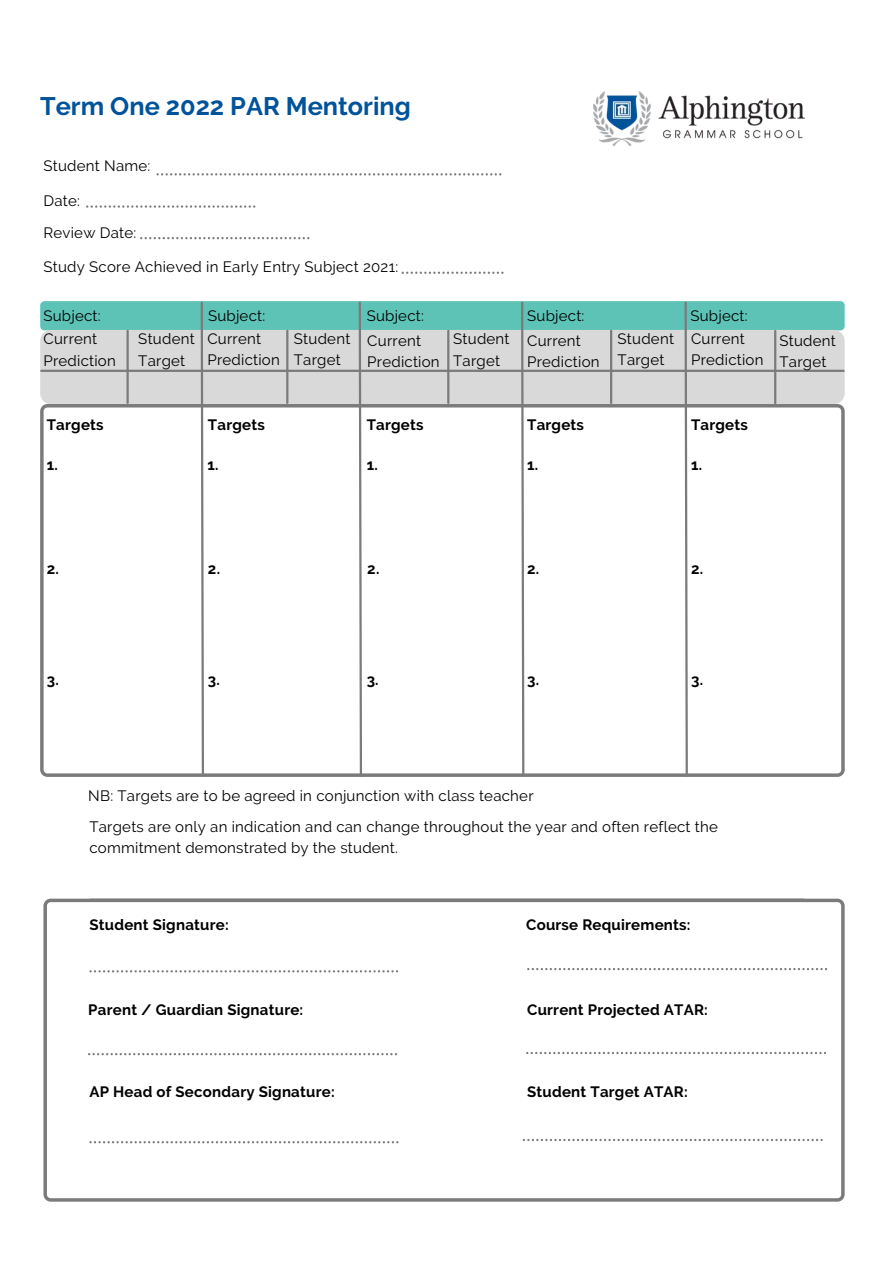
<style>
.page{position:relative;width:894px;height:1264px;background:#fff}
.page>*{position:absolute;margin:0;border:0;box-sizing:border-box;transform-origin:0 0}
.t1{font:700 25.35px "Raleway";color:#00539b}
.t2{font:15px/21.5px "Raleway";letter-spacing:.015em;color:#000}
.t3{font:700 15px "Raleway";letter-spacing:.015em;color:#000}
</style>
<div class="page">
<div style="left:40px;top:301px;width:804px;height:29px;background:#5dc3b6;border-radius:4px"></div>
<div style="left:40px;top:330px;width:804px;height:74px;background:#d9d9d9;border-radius:11px"></div>
<svg style="left:43px;top:898px;width:801px;height:303px"></svg>
<svg style="left:40px;top:404px;width:804px;height:373px"></svg>
<hr style="left:126px;top:331px;width:3px;height:72px;background:#7b7b7b">
<hr style="left:41px;top:370px;width:802px;height:2px;background:#7b7b7b">
<hr style="left:90px;top:898px;width:713px;height:2px;background:#7b7b7b">
<svg style="left:89px;top:1141px;width:309px;height:2px"></svg>
<img style="left:593px;top:92px;width:211px;height:54px">
<svg style="left:199px;top:301px;width:6px;height:476px"></svg>
<hr style="left:286px;top:331px;width:2px;height:72px;background:#7b7b7b">
<svg style="left:357px;top:301px;width:6px;height:476px"></svg>
<hr style="left:447px;top:331px;width:2px;height:72px;background:#7b7b7b">
<svg style="left:519px;top:301px;width:6px;height:476px"></svg>
<hr style="left:610px;top:331px;width:2px;height:72px;background:#7b7b7b">
<svg style="left:683px;top:301px;width:5px;height:476px"></svg>
<hr style="left:773px;top:331px;width:3px;height:72px;background:#7b7b7b">
<svg style="left:89px;top:970px;width:309px;height:2px"></svg>
<svg style="left:527px;top:967px;width:299px;height:3px"></svg>
<svg style="left:88px;top:1053px;width:309px;height:2px"></svg>
<svg style="left:526px;top:1051px;width:299px;height:3px"></svg>
<svg style="left:522px;top:1138px;width:300px;height:3px"></svg>
<svg style="left:401px;top:271px;width:102px;height:3px"></svg>
<svg style="left:156px;top:173px;width:345px;height:2px"></svg>
<svg style="left:86px;top:205px;width:169px;height:3px"></svg>
<svg style="left:140px;top:237px;width:169px;height:2px"></svg>
<h1 class="t1" style="left:40px;top:91px;width:372px">Term One 2022 PAR Mentoring</h1>
<p class="t2" style="left:43px;top:154px;width:108px">Student Name:</p>
<p class="t2" style="left:43px;top:190px;width:38px">Date:</p>
<p class="t2" style="left:43px;top:222px;width:94px">Review Date:</p>
<p class="t2" style="left:43px;top:256px;width:356px">Study Score Achieved in Early Entry Subject 2021:</p>
<p class="t2" style="left:43px;top:304px;width:59px">Subject:</p>
<p class="t2" style="left:43px;top:328px;width:74px">Current<br>Prediction</p>
<p class="t2" style="left:138px;top:328px;width:58px">Student<br>Target</p>
<p class="t2" style="left:208px;top:304px;width:59px">Subject:</p>
<p class="t2" style="left:207px;top:328px;width:74px">Current<br>Prediction</p>
<p class="t2" style="left:294px;top:328px;width:58px">Student<br>Target</p>
<p class="t2" style="left:366px;top:303px;width:59px;line-height:25px">Subject:<br>Current</p>
<p class="t2" style="left:367px;top:351px;width:74px">Prediction</p>
<p class="t2" style="left:453px;top:328px;width:58px">Student<br>Target</p>
<p class="t2" style="left:527px;top:303px;width:59px;line-height:25px">Subject:<br>Current</p>
<p class="t2" style="left:527px;top:351px;width:74px">Prediction</p>
<p class="t2" style="left:617px;top:328px;width:58px">Student<br>Target</p>
<p class="t2" style="left:690px;top:303px;width:59px;line-height:23.2px">Subject:<br>Current</p>
<p class="t2" style="left:691px;top:349px;width:74px">Prediction</p>
<p class="t2" style="left:779px;top:329px;width:58px">Student<br>Target</p>
<p class="t3" style="left:47px;top:416px;width:58px">Targets</p>
<p class="t3" style="left:47px;top:456px;width:13px">1.</p>
<p class="t3" style="left:208px;top:416px;width:58px">Targets</p>
<p class="t3" style="left:366px;top:416px;width:58px">Targets</p>
<p class="t3" style="left:527px;top:416px;width:58px">Targets</p>
<p class="t3" style="left:691px;top:416px;width:58px">Targets</p>
<p class="t3" style="left:207px;top:456px;width:13px">1.</p>
<p class="t3" style="left:366px;top:456px;width:13px">1.</p>
<p class="t3" style="left:527px;top:456px;width:13px">1.</p>
<p class="t3" style="left:691px;top:456px;width:13px">1.</p>
<p class="t3" style="left:47px;top:560px;width:14px">2.</p>
<p class="t3" style="left:208px;top:560px;width:14px">2.</p>
<p class="t3" style="left:367px;top:560px;width:14px">2.</p>
<p class="t3" style="left:527px;top:560px;width:14px">2.</p>
<p class="t3" style="left:691px;top:560px;width:14px">2.</p>
<p class="t3" style="left:47px;top:671px;width:13px">3.</p>
<p class="t3" style="left:208px;top:671px;width:13px">3.</p>
<p class="t3" style="left:366px;top:671px;width:13px">3.</p>
<p class="t3" style="left:527px;top:671px;width:13px">3.</p>
<p class="t3" style="left:691px;top:671px;width:13px">3.</p>
<p class="t2" style="left:88px;top:780px;width:631px;line-height:30.9px">NB: Targets are to be agreed in conjunction with class teacher<br>Targets are only an indication and can change throughout the year and often reflect the</p>
<p class="t2" style="left:89px;top:837px;width:310px">commitment demonstrated by the student.</p>
<p class="t3" style="left:89px;top:916px;width:141px">Student Signature:</p>
<p class="t3" style="left:526px;top:916px;width:166px">Course Requirements:</p>
<p class="t3" style="left:88px;top:1001px;width:216px">Parent / Guardian Signature:</p>
<p class="t3" style="left:89px;top:1082px;width:247px">AP Head of Secondary Signature:</p>
<p class="t3" style="left:527px;top:1001px;width:182px">Current Projected ATAR:</p>
<p class="t3" style="left:527px;top:1082px;width:162px">Student Target ATAR:</p>
</div>
